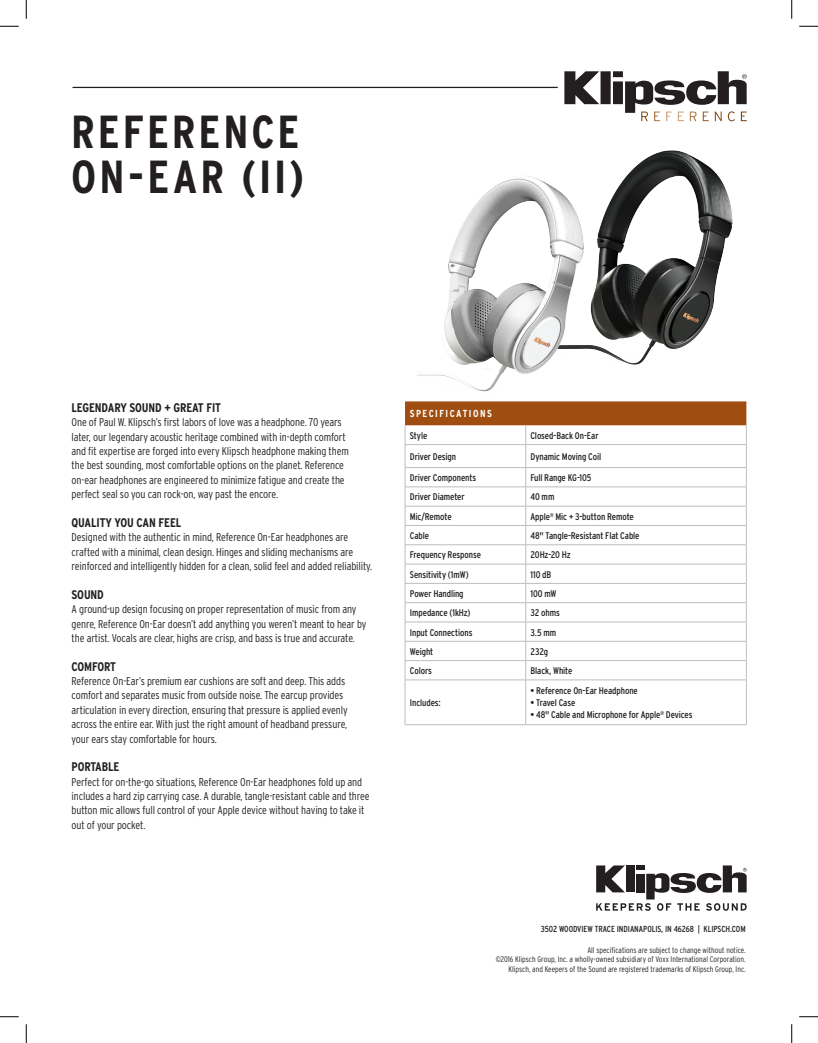
<style>
.page{position:relative;width:818px;height:1043px;background:#fff}
.page>*{position:absolute;margin:0;border:0;box-sizing:border-box;transform-origin:0 0}
.t1{font:700 condensed 46.25px/45px "Interstate";letter-spacing:.06em;color:#231f20}
.t2{font:700 condensed 12.5px "Interstate";letter-spacing:-.01em;color:#231f20}
.t3{font:300 condensed 11.25px/14.4px "Interstate";letter-spacing:-.01em;color:#231f20}
.t4{font:700 condensed 10.12px "Interstate";letter-spacing:.145em;color:#fff}
.t5{font:condensed 9.62px "Interstate";letter-spacing:-.01em;color:#231f20}
.t6{font:condensed 8.75px "Interstate";letter-spacing:-.005em;color:#231f20}
.t7{font:300 condensed 8.12px/9.8px "Interstate";color:#231f20;text-align:right}
</style>
<div class="page">
<hr style="left:72px;top:87px;width:485px;height:1px;background:#231f20">
<svg style="left:596px;top:865px;width:150px;height:45px"></svg>
<svg style="left:564px;top:71px;width:182px;height:50px"></svg>
<svg style="left:526px;top:680px;width:220px;height:44px"></svg>
<hr style="left:405px;top:680px;width:1px;height:44px;background:#bcbdc0">
<hr style="left:525px;top:680px;width:1px;height:44px;background:#bcbdc0">
<hr style="left:746px;top:680px;width:1px;height:44px;background:#bcbdc0">
<hr style="left:405px;top:679px;width:120px;height:1px;background:#bcbdc0">
<hr style="left:525px;top:679px;width:221px;height:1px;background:#bcbdc0">
<hr style="left:405px;top:724px;width:120px;height:1px;background:#bcbdc0">
<hr style="left:525px;top:724px;width:221px;height:1px;background:#bcbdc0">
<svg style="left:405px;top:401px;width:342px;height:278px"></svg>
<hr style="left:525px;top:467px;width:221px;height:1px;background:#bcbdc0">
<hr style="left:525px;top:486px;width:221px;height:1px;background:#bcbdc0">
<img style="left:583px;top:150px;width:149px;height:215px">
<img style="left:417px;top:176px;width:166px;height:216px">
<svg style="left:0;top:25px;width:19px;height:2px"></svg>
<svg style="left:799px;top:25px;width:19px;height:2px"></svg>
<svg style="left:0;top:1016px;width:19px;height:1px"></svg>
<svg style="left:799px;top:1016px;width:19px;height:1px"></svg>
<svg style="left:25px;top:0;width:2px;height:19px"></svg>
<svg style="left:25px;top:1024px;width:2px;height:18px"></svg>
<svg style="left:791px;top:0;width:1px;height:19px"></svg>
<svg style="left:791px;top:1024px;width:1px;height:18px"></svg>
<h1 class="t1" style="left:71px;top:109px;width:234px">REFERENCE<br>ON-EAR (II)</h1>
<p class="t2" style="left:72px;top:400px;width:151px">LEGENDARY SOUND + GREAT FIT</p>
<p class="t3" style="left:72px;top:415px;width:279px">One of Paul W. Klipsch’s first labors of love was a headphone. 70 years later, our legendary acoustic heritage combined with in-depth comfort and fit expertise are forged into every Klipsch headphone making them the best sounding, most comfortable options on the planet. Reference on-ear headphones are engineered to minimize fatigue and create the perfect seal so you can rock-on, way past the encore.</p>
<p class="t2" style="left:72px;top:515px;width:111px">QUALITY YOU CAN FEEL</p>
<p class="t3" style="left:72px;top:530px;width:302px">Designed with the authentic in mind, Reference On-Ear headphones are crafted with a minimal, clean design. Hinges and sliding mechanisms are reinforced and intelligently hidden for a clean, solid feel and added reliability.</p>
<p class="t2" style="left:72px;top:587px;width:34px">SOUND</p>
<p class="t3" style="left:72px;top:602px;width:296px">A ground-up design focusing on proper representation of music from any genre, Reference On-Ear doesn’t add anything you weren’t meant to hear by the artist. Vocals are clear, highs are crisp, and bass is true and accurate.</p>
<p class="t2" style="left:72px;top:659px;width:46px">COMFORT</p>
<p class="t3" style="left:72px;top:673px;width:277px">Reference On-Ear’s premium ear cushions are soft and deep. This adds comfort and separates music from outside noise. The earcup provides articulation in every direction, ensuring that pressure is applied evenly across the entire ear. With just the right amount of headband pressure, your ears stay comfortable for hours.</p>
<p class="t2" style="left:72px;top:760px;width:49px">PORTABLE</p>
<p class="t3" style="left:72px;top:774px;width:299px">Perfect for on-the-go situations, Reference On-Ear headphones fold up and includes a hard zip carrying case. A durable, tangle-resistant cable and three button mic allows full control of your Apple device without having to take it out of your pocket.</p>
<p class="t4" style="left:410px;top:407px;width:84px">SPECIFICATIONS</p>
<p class="t5" style="left:410px;top:430px;width:19px">Style</p>
<p class="t5" style="left:530px;top:430px;width:70px">Closed-Back On-Ear</p>
<p class="t5" style="left:410px;top:451px;width:48px">Driver Design</p>
<p class="t5" style="left:530px;top:451px;width:72px">Dynamic Moving Coil</p>
<p class="t5" style="left:410px;top:472px;width:68px">Driver Components</p>
<p class="t5" style="left:530px;top:472px;width:62px">Full Range KG-105</p>
<p class="t5" style="left:410px;top:491px;width:56px">Driver Diameter</p>
<p class="t5" style="left:530px;top:491px;width:25px">40 mm</p>
<p class="t5" style="left:410px;top:511px;width:43px">Mic/Remote</p>
<p class="t5" style="left:530px;top:511px;width:105px">Apple<sup>®</sup> Mic + 3-button Remote</p>
<p class="t5" style="left:410px;top:530px;width:21px">Cable</p>
<p class="t5" style="left:530px;top:530px;width:111px">48" Tangle-Resistant Flat Cable</p>
<p class="t5" style="left:410px;top:549px;width:73px">Frequency Response</p>
<p class="t5" style="left:530px;top:549px;width:42px">20Hz-20 Hz</p>
<p class="t5" style="left:410px;top:569px;width:60px">Sensitivity (1mW)</p>
<p class="t5" style="left:530px;top:569px;width:22px">110 dB</p>
<p class="t5" style="left:410px;top:588px;width:55px">Power Handling</p>
<p class="t5" style="left:530px;top:588px;width:28px">100 mW</p>
<p class="t5" style="left:410px;top:607px;width:62px">Impedance (1kHz)</p>
<p class="t5" style="left:530px;top:607px;width:31px">32 ohms</p>
<p class="t5" style="left:410px;top:626px;width:64px">Input Connections</p>
<p class="t5" style="left:530px;top:626px;width:27px">3.5 mm</p>
<p class="t5" style="left:410px;top:646px;width:25px">Weight</p>
<p class="t5" style="left:530px;top:646px;width:19px">232g</p>
<p class="t5" style="left:410px;top:665px;width:24px">Colors</p>
<p class="t5" style="left:530px;top:665px;width:44px">Black, White</p>
<p class="t5" style="left:410px;top:697px;width:32px">Includes:</p>
<p class="t5" style="left:530px;top:685px;width:109px">• Reference On-Ear Headphone</p>
<p class="t5" style="left:530px;top:697px;width:46px">• Travel Case</p>
<p class="t5" style="left:530px;top:709px;width:163px">• 48" Cable and Microphone for Apple<sup>®</sup> Devices</p>
<p class="t6" style="left:541px;top:924px;width:206px">3502 WOODVIEW TRACE INDIANAPOLIS, IN 46268 | KLIPSCH.COM</p>
<p class="t7" style="left:495px;top:944px;width:251px">All specifications are subject to change without notice.<br>©2016 Klipsch Group, Inc. a wholly-owned subsidiary of Voxx International Corporation.<br>Klipsch, and Keepers of the Sound are registered trademarks of Klipsch Group, Inc.</p>
</div>
